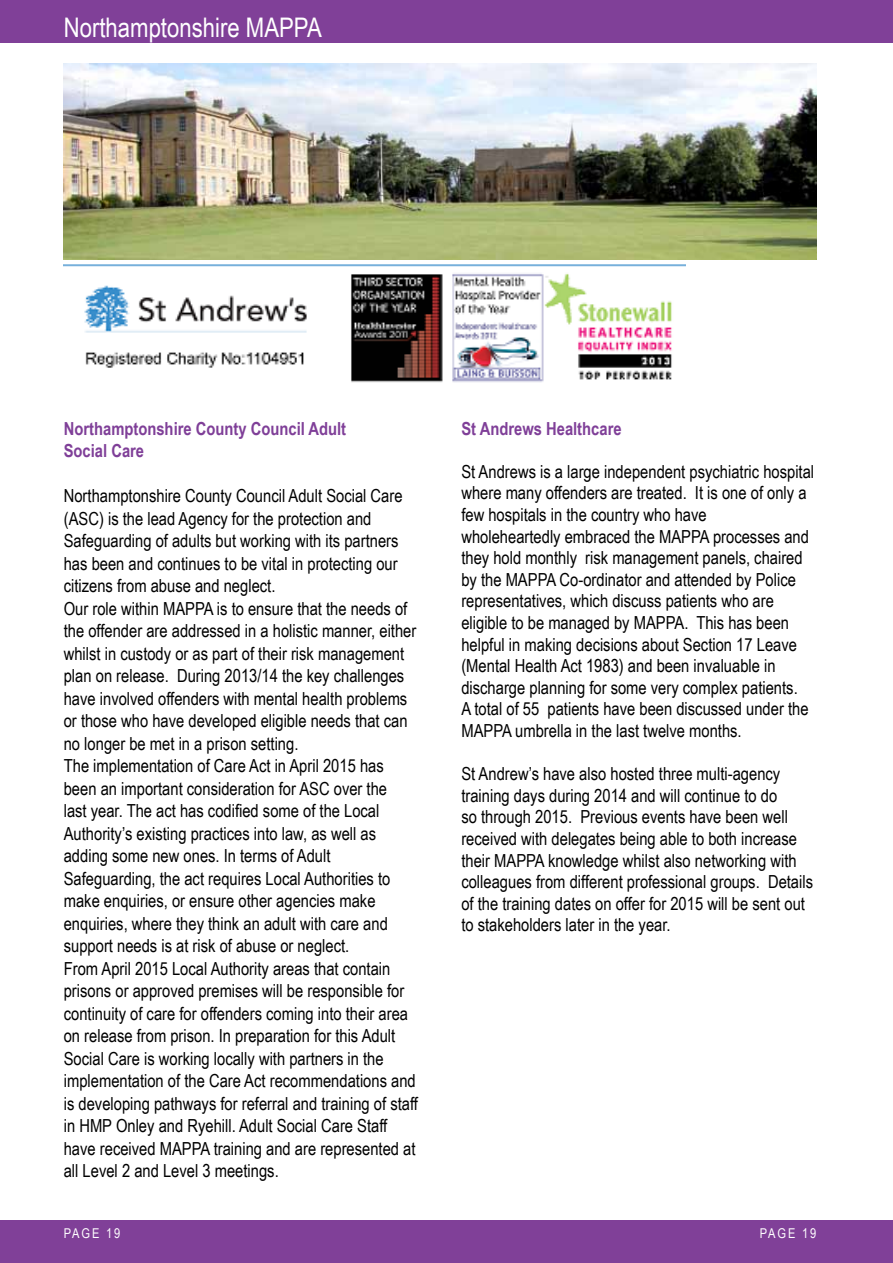
<style>
.page{position:relative;width:893px;height:1263px;background:#fff}
.page>*{position:absolute;margin:0;border:0;box-sizing:border-box;transform-origin:0 0}
.t1{font:27px "Arial Narrow";color:#fff}
.t2{font:18px/22.5px "Arial Narrow";color:#000}
.t3{font:700 18px/22.5px "Arial Narrow";color:#7f3f98}
.t4{font:13.5px "Arial Narrow";letter-spacing:.14em;color:#fff}
</style>
<div class="page">
<img style="left:64px;top:64px;width:752px;height:195px">
<img style="left:64px;top:264px;width:621px;height:119px">
<div style="left:0;top:0;width:893px;height:43px;background:#804098"></div>
<div style="left:0;top:1220px;width:893px;height:43px;background:#804098"></div>
<h1 class="t1" style="left:64px;top:12px;width:260px">Northamptonshire MAPPA</h1>
<p class="t3" style="left:64px;top:417px;width:284px">Northamptonshire County Council Adult<br>Social Care</p>
<p class="t2" style="left:64px;top:484px;width:356px">Northamptonshire County Council Adult Social Care (ASC) is the lead Agency for the protection and Safeguarding of adults but working with its partners has been and continues to be vital in protecting our citizens from abuse and neglect.<br>Our role within MAPPA is to ensure that the needs of the offender are addressed in a holistic manner, either whilst in custody or as part of their risk management plan on release. During 2013/14 the key challenges have involved offenders with mental health problems or those who have developed eligible needs that can no longer be met in a prison setting.<br>The implementation of Care Act in April 2015 has been an important consideration for ASC over the<br>last year. The act has codified some of the Local Authority’s existing practices into law, as well as adding some new ones. In terms of Adult Safeguarding, the act requires Local Authorities to make enquiries, or ensure other agencies make enquiries, where they think an adult with care and support needs is at risk of abuse or neglect.<br>From April 2015 Local Authority areas that contain prisons or approved premises will be responsible for continuity of care for offenders coming into their area on release from prison. In preparation for this Adult Social Care is working locally with partners in the implementation of the Care Act recommendations and is developing pathways for referral and training of staff in HMP Onley and Ryehill. Adult Social Care Staff have received MAPPA training and are represented at all Level 2 and Level 3 meetings.</p>
<p class="t4" style="left:64px;top:1225px;width:58px">PAGE 19</p>
<p class="t3" style="left:461px;top:417px;width:162px">St Andrews Healthcare</p>
<p class="t2" style="left:461px;top:461px;width:354px;line-height:21.6px">St Andrews is a large independent psychiatric hospital where many offenders are treated. It is one of only a few hospitals in the country who have<br>wholeheartedly embraced the MAPPA processes and they hold monthly risk management panels, chaired by the MAPPA Co-ordinator and attended by Police representatives, which discuss patients who are eligible to be managed by MAPPA. This has been helpful in making decisions about Section 17 Leave (Mental Health Act 1983) and been invaluable in discharge planning for some very complex patients.<br>A total of 55 patients have been discussed under the MAPPA umbrella in the last twelve months.</p>
<p class="t2" style="left:461px;top:763px;width:353px;line-height:21.6px">St Andrew’s have also hosted three multi-agency training days during 2014 and will continue to do<br>so through 2015. Previous events have been well received with delegates being able to both increase their MAPPA knowledge whilst also networking with colleagues from different professional groups. Details of the training dates on offer for 2015 will be sent out to stakeholders later in the year.</p>
<p class="t4" style="left:760px;top:1225px;width:58px">PAGE 19</p>
</div>
